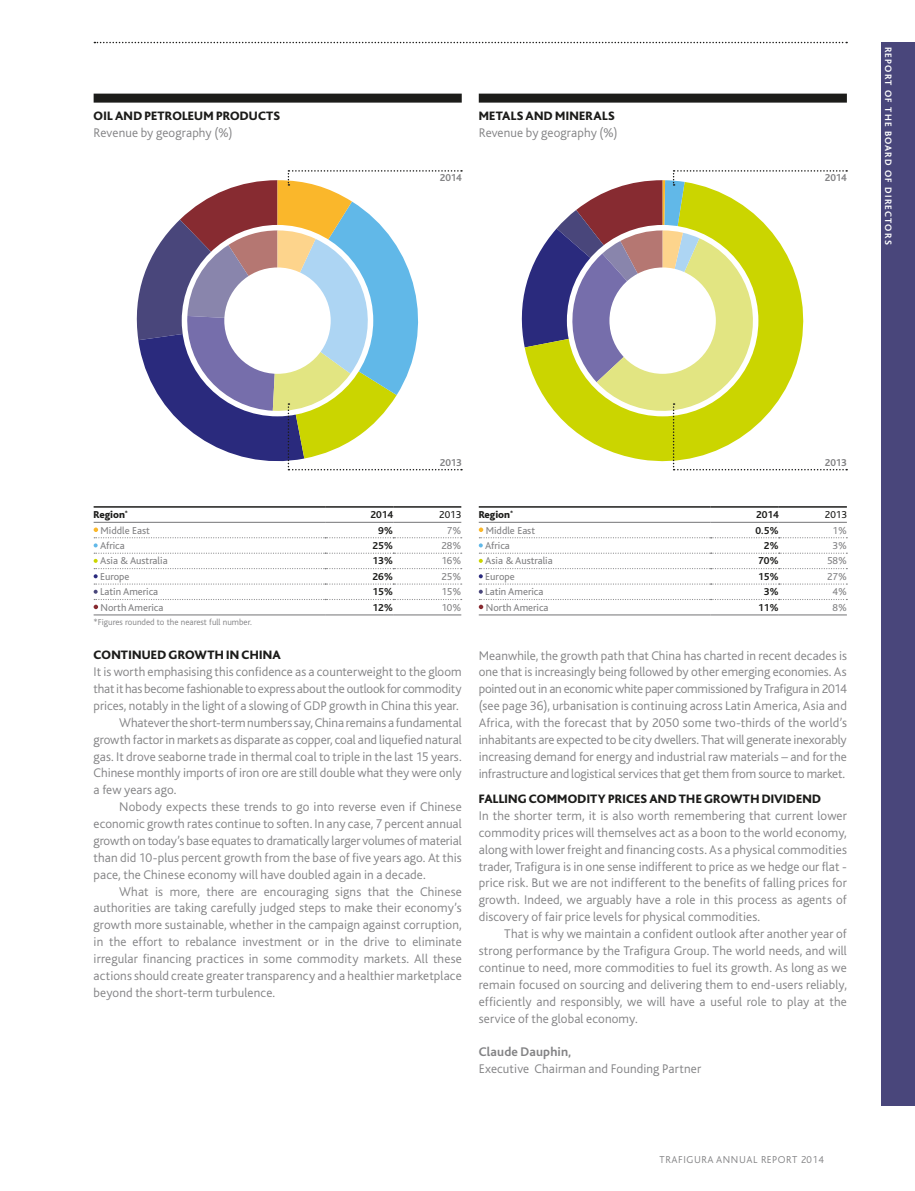
<style>
.page{position:relative;width:915px;height:1191px;background:#fff}
.page>*{position:absolute;margin:0;border:0;box-sizing:border-box;transform-origin:0 0}
.t1{font:300 13.2px/17px "Bliss";letter-spacing:.005em;color:#838385;text-align:justify}
.t2{font:300 13.2px "Bliss";letter-spacing:-.015em;color:#838385}
.t3{font:700 13.2px "Bliss";letter-spacing:.01em;color:#838385}
.t4{font:800 12.75px "Bliss";letter-spacing:.02em;color:#1c1c1a}
.t5{font:10.5px "Bliss";color:#838385}
.t6{font:700 10.5px "Bliss";color:#1c1c1a}
.t7{font:300 10.5px "Bliss";letter-spacing:.05em;color:#838385}
.t8{font:700 10.5px "Bliss";letter-spacing:-.02em;color:#838385}
.t9{font:800 10.5px "Bliss";color:#1c1c1a}
.t10{font:10.5px "Bliss";color:#1c1c1a}
.t11{font:700 9.75px "Bliss";letter-spacing:.125em;color:#fff}
.t12{font:300 9px "Bliss";color:#838385}
</style>
<div class="page">
<svg style="left:136px;top:170px;width:326px;height:300px"></svg>
<svg style="left:521px;top:170px;width:325px;height:300px"></svg>
<hr style="left:325px;top:614px;width:68px;height:1px;background:#838385">
<hr style="left:393px;top:614px;width:68px;height:1px;background:#838385">
<hr style="left:325px;top:506px;width:68px;height:1px;background:#1c1c1a">
<hr style="left:393px;top:506px;width:68px;height:1px;background:#1c1c1a">
<hr style="left:325px;top:522px;width:68px;height:1px;background:#838385">
<hr style="left:393px;top:522px;width:68px;height:1px;background:#838385">
<hr style="left:94px;top:614px;width:231px;height:1px;background:#838385">
<hr style="left:94px;top:506px;width:231px;height:1px;background:#1c1c1a">
<hr style="left:94px;top:522px;width:231px;height:1px;background:#838385">
<svg style="left:94px;top:527px;width:367px;height:82px"></svg>
<hr style="left:710px;top:506px;width:68px;height:1px;background:#1c1c1a">
<hr style="left:778px;top:506px;width:68px;height:1px;background:#1c1c1a">
<hr style="left:710px;top:522px;width:68px;height:1px;background:#838385">
<hr style="left:778px;top:522px;width:68px;height:1px;background:#838385">
<hr style="left:478px;top:506px;width:232px;height:1px;background:#1c1c1a">
<hr style="left:478px;top:522px;width:232px;height:1px;background:#838385">
<hr style="left:478px;top:614px;width:232px;height:1px;background:#838385">
<hr style="left:710px;top:614px;width:68px;height:1px;background:#838385">
<hr style="left:778px;top:614px;width:68px;height:1px;background:#838385">
<svg style="left:478px;top:527px;width:369px;height:82px"></svg>
<div style="left:94px;top:94px;width:367px;height:9px;background:#1c1c1a"></div>
<div style="left:478px;top:94px;width:368px;height:9px;background:#1c1c1a"></div>
<svg style="left:94px;top:42px;width:752px;height:1px"></svg>
<div style="left:880px;top:43px;width:34px;height:1063px;background:#49467b"></div>
<p class="t4" style="left:94px;top:109px;width:188px">OIL AND PETROLEUM PRODUCTS</p>
<p class="t1" style="left:94px;top:124px;width:140px">Revenue by geography (%)</p>
<p class="t8" style="left:439px;top:172px;width:24px">2014</p>
<p class="t4" style="left:478px;top:109px;width:137px">METALS AND MINERALS</p>
<p class="t1" style="left:478px;top:124px;width:140px">Revenue by geography (%)</p>
<p class="t8" style="left:824px;top:172px;width:24px">2014</p>
<p class="t11" style="left:893px;top:47px;width:199px;rotate:90deg">REPORT OF THE BOARD OF DIRECTORS</p>
<p class="t8" style="left:439px;top:457px;width:24px">2013</p>
<p class="t8" style="left:824px;top:457px;width:24px">2013</p>
<p class="t9" style="left:94px;top:509px;width:36px">Region<sup>*</sup></p>
<p class="t6" style="left:370px;top:509px;width:24px">2014</p>
<p class="t10" style="left:439px;top:509px;width:24px">2013</p>
<p class="t5" style="left:101px;top:524px;width:51px">Middle East</p>
<p class="t6" style="left:378px;top:524px;width:17px">9%</p>
<p class="t5" style="left:447px;top:524px;width:16px">7%</p>
<p class="t5" style="left:100px;top:540px;width:26px">Africa</p>
<p class="t6" style="left:372px;top:540px;width:22px">25%</p>
<p class="t5" style="left:441px;top:540px;width:21px">28%</p>
<p class="t5" style="left:100px;top:555px;width:69px">Asia &amp; Australia</p>
<p class="t6" style="left:372px;top:555px;width:22px">13%</p>
<p class="t5" style="left:441px;top:555px;width:21px">16%</p>
<p class="t5" style="left:100px;top:571px;width:31px">Europe</p>
<p class="t6" style="left:372px;top:571px;width:22px">26%</p>
<p class="t5" style="left:441px;top:571px;width:21px">25%</p>
<p class="t5" style="left:100px;top:586px;width:60px">Latin America</p>
<p class="t6" style="left:372px;top:586px;width:22px">15%</p>
<p class="t5" style="left:441px;top:586px;width:21px">15%</p>
<p class="t5" style="left:101px;top:601px;width:64px">North America</p>
<p class="t6" style="left:372px;top:602px;width:22px">12%</p>
<p class="t5" style="left:441px;top:601px;width:21px">10%</p>
<p class="t12" style="left:94px;top:617px;width:160px">*Figures rounded to the nearest full number.</p>
<p class="t4" style="left:94px;top:648px;width:189px">CONTINUED GROWTH IN CHINA</p>
<p class="t1" style="left:94px;top:663px;width:369px">It is worth emphasising this confidence as a counterweight to the gloom</p>
<p class="t2" style="left:94px;top:681px;width:369px">that it has become fashionable to express about the outlook for commodity</p>
<p class="t1" style="left:94px;top:697px;width:366px">prices, notably in the light of a slowing of GDP growth in China this year.</p>
<p class="t1" style="left:119px;top:714px;width:344px">Whatever the short-term numbers say, China remains a fundamental</p>
<p class="t1" style="left:94px;top:731px;width:369px">growth factor in markets as disparate as copper, coal and liquefied natural</p>
<p class="t1" style="left:94px;top:748px;width:369px">gas. It drove seaborne trade in thermal coal to triple in the last 15 years.</p>
<p class="t1" style="left:94px;top:765px;width:369px">Chinese monthly imports of iron ore are still double what they were only</p>
<p class="t1" style="left:94px;top:781px;width:84px">a few years ago.</p>
<p class="t1" style="left:119px;top:798px;width:344px">Nobody expects these trends to go into reverse even if Chinese</p>
<p class="t1" style="left:94px;top:815px;width:369px">economic growth rates continue to soften. In any case, 7 percent annual</p>
<p class="t1" style="left:94px;top:832px;width:369px">growth on today’s base equates to dramatically larger volumes of material</p>
<p class="t1" style="left:94px;top:849px;width:369px">than did 10-plus percent growth from the base of five years ago. At this</p>
<p class="t1" style="left:94px;top:866px;width:333px">pace, the Chinese economy will have doubled again in a decade.</p>
<p class="t1" style="left:119px;top:883px;width:344px">What is more, there are encouraging signs that the Chinese</p>
<p class="t1" style="left:94px;top:900px;width:369px">authorities are taking carefully judged steps to make their economy’s</p>
<p class="t1" style="left:94px;top:916px;width:369px">growth more sustainable, whether in the campaign against corruption,</p>
<p class="t1" style="left:94px;top:933px;width:369px">in the effort to rebalance investment or in the drive to eliminate</p>
<p class="t1" style="left:94px;top:950px;width:369px">irregular financing practices in some commodity markets. All these</p>
<p class="t1" style="left:94px;top:967px;width:369px">actions should create greater transparency and a healthier marketplace</p>
<p class="t1" style="left:94px;top:984px;width:183px">beyond the short-term turbulence.</p>
<p class="t9" style="left:478px;top:509px;width:36px">Region<sup>*</sup></p>
<p class="t6" style="left:755px;top:509px;width:24px">2014</p>
<p class="t10" style="left:824px;top:509px;width:24px">2013</p>
<p class="t5" style="left:485px;top:524px;width:51px">Middle East</p>
<p class="t6" style="left:755px;top:524px;width:25px">0.5%</p>
<p class="t5" style="left:832px;top:524px;width:16px">1%</p>
<p class="t5" style="left:485px;top:540px;width:26px">Africa</p>
<p class="t6" style="left:763px;top:540px;width:17px">2%</p>
<p class="t5" style="left:832px;top:540px;width:16px">3%</p>
<p class="t5" style="left:485px;top:555px;width:69px">Asia &amp; Australia</p>
<p class="t6" style="left:757px;top:555px;width:22px">70%</p>
<p class="t5" style="left:826px;top:555px;width:21px">58%</p>
<p class="t5" style="left:485px;top:571px;width:31px">Europe</p>
<p class="t6" style="left:757px;top:571px;width:22px">15%</p>
<p class="t5" style="left:826px;top:571px;width:21px">27%</p>
<p class="t5" style="left:485px;top:586px;width:60px">Latin America</p>
<p class="t6" style="left:763px;top:586px;width:17px">3%</p>
<p class="t5" style="left:832px;top:586px;width:16px">4%</p>
<p class="t5" style="left:485px;top:601px;width:64px">North America</p>
<p class="t6" style="left:757px;top:602px;width:22px">11%</p>
<p class="t5" style="left:832px;top:601px;width:16px">8%</p>
<p class="t1" style="left:478px;top:647px;width:369px">Meanwhile, the growth path that China has charted in recent decades is one that is increasingly being followed by other emerging economies. As pointed out in an economic white paper commissioned by Trafigura in 2014 (see page 36), urbanisation is continuing across Latin America, Asia and Africa, with the forecast that by 2050 some two-thirds of the world’s inhabitants are expected to be city dwellers. That will generate inexorably increasing demand for energy and industrial raw materials – and for the infrastructure and logistical services that get them from source to market.</p>
<p class="t4" style="left:478px;top:792px;width:343px">FALLING COMMODITY PRICES AND THE GROWTH DIVIDEND</p>
<p class="t1" style="left:478px;top:807px;width:369px">In the shorter term, it is also worth remembering that current lower commodity prices will themselves act as a boon to the world economy, along with lower freight and financing costs. As a physical commodities trader, Trafigura is in one sense indifferent to price as we hedge our flat - price risk. But we are not indifferent to the benefits of falling prices for growth. Indeed, we arguably have a role in this process as agents of discovery of fair price levels for physical commodities.</p>
<p class="t1" style="left:478px;top:925px;width:369px;text-indent:26px">That is why we maintain a confident outlook after another year of strong performance by the Trafigura Group. The world needs, and will continue to need, more commodities to fuel its growth. As long as we remain focused on sourcing and delivering them to end-users reliably, efficiently and responsibly, we will have a useful role to play at the service of the global economy.</p>
<p class="t3" style="left:478px;top:1045px;width:94px">Claude Dauphin,</p>
<p class="t1" style="left:478px;top:1060px;width:224px">Executive Chairman and Founding Partner</p>
<p class="t7" style="left:659px;top:1154px;width:166px">TRAFIGURA ANNUAL REPORT 2014</p>
</div>
